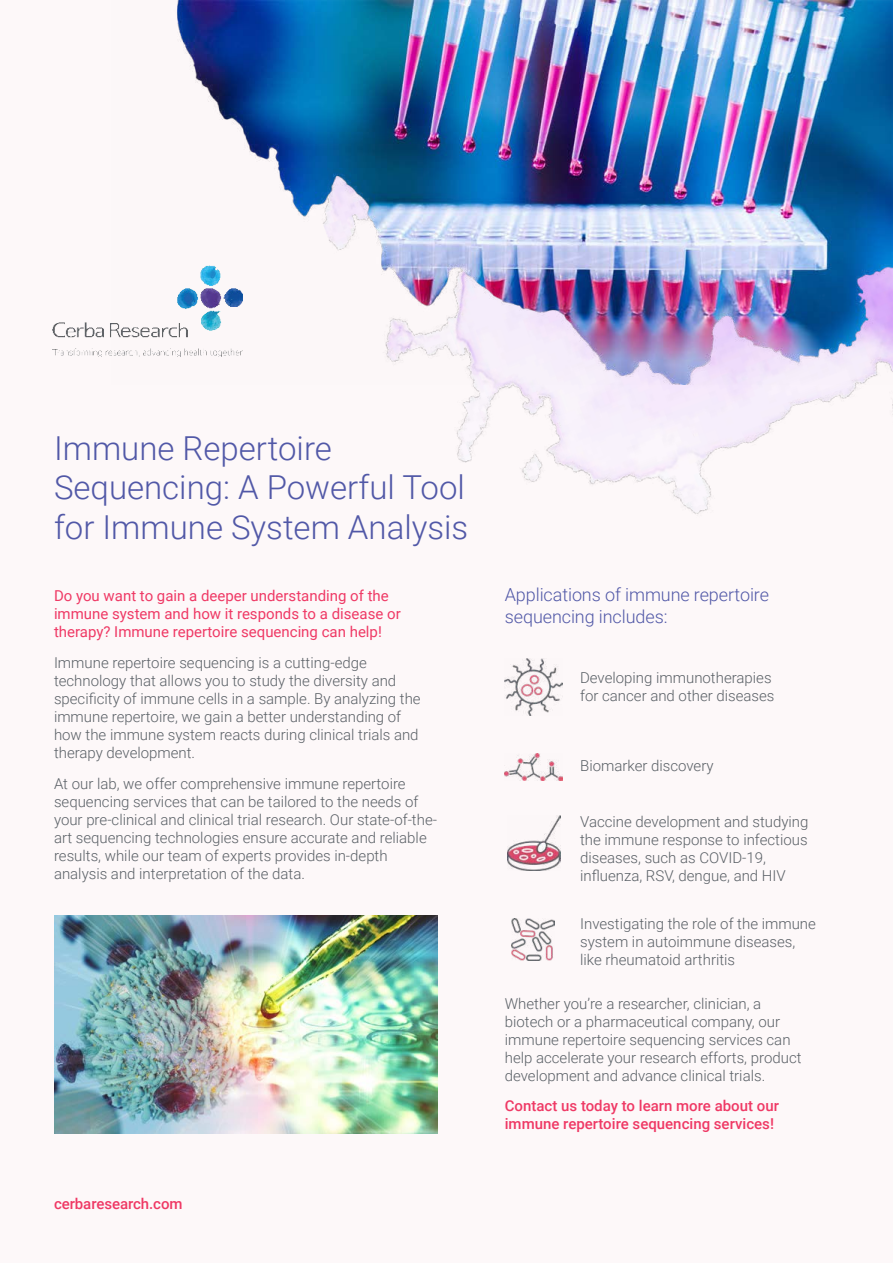
<style>
.page{position:relative;width:893px;height:1263px;background:#fdf8f9}
.page>*{position:absolute;margin:0;border:0;box-sizing:border-box;transform-origin:0 0}
.t1{font:300 33px/39.6px "Roboto";color:#5158a7}
.t2{font:300 18px/21.6px "Roboto";letter-spacing:-.005em;color:#5158a7}
.t3{font:300 15px/18px "Roboto";color:#5a6066}
.t4{font:15px/18px "Roboto";color:#ef3965}
.t5{font:500 15px/18px "Roboto";color:#ef3965}
</style>
<div class="page">
<img style="left:457px;top:385px;width:436px;height:129px">
<img style="left:177px;top:0;width:716px;height:385px">
<img style="left:512px;top:918px;width:43px;height:43px">
<img style="left:505px;top:753px;width:57px;height:28px">
<img style="left:507px;top:816px;width:53px;height:55px">
<img style="left:505px;top:658px;width:57px;height:58px">
<img style="left:54px;top:916px;width:384px;height:217px">
<img style="left:52px;top:265px;width:190px;height:92px">
<h1 class="t1" style="left:54px;top:431px;width:416px">Immune Repertoire<br>Sequencing: A Powerful Tool for Immune System Analysis</h1>
<p class="t4" style="left:54px;top:588px;width:348px">Do you want to gain a deeper understanding of the immune system and how it responds to a disease or therapy? Immune repertoire sequencing can help!</p>
<p class="t3" style="left:54px;top:655px;width:368px">Immune repertoire sequencing is a cutting-edge technology that allows you to study the diversity and specificity of immune cells in a sample. By analyzing the immune repertoire, we gain a better understanding of how the immune system reacts during clinical trials and therapy development.</p>
<p class="t3" style="left:54px;top:774px;width:385px">At our lab, we offer comprehensive immune repertoire sequencing services that can be tailored to the needs of your pre-clinical and clinical trial research. Our state-of-the&shy;art sequencing technologies ensure accurate and reliable results, while our team of experts provides in-depth analysis and interpretation of the data.</p>
<p class="t5" style="left:54px;top:1196px;width:130px">cerbaresearch.com</p>
<p class="t2" style="left:505px;top:583px;width:266px">Applications of immune repertoire sequencing includes:</p>
<p class="t3" style="left:580px;top:670px;width:196px">Developing immunotherapies for cancer and other diseases</p>
<p class="t3" style="left:580px;top:756px;width:135px">Biomarker discovery</p>
<p class="t3" style="left:580px;top:813px;width:230px">Vaccine development and studying the immune response to infectious diseases, such as COVID-19, influenza, RSV, dengue, and HIV</p>
<p class="t3" style="left:580px;top:914px;width:237px">Investigating the role of the immune system in autoimmune diseases, like rheumatoid arthritis</p>
<p class="t3" style="left:505px;top:995px;width:298px">Whether you’re a researcher, clinician, a biotech or a pharmaceutical company, our immune repertoire sequencing services can help accelerate your research efforts, product development and advance clinical trials.</p>
<p class="t5" style="left:505px;top:1098px;width:276px">Contact us today to learn more about our immune repertoire sequencing services!</p>
</div>
